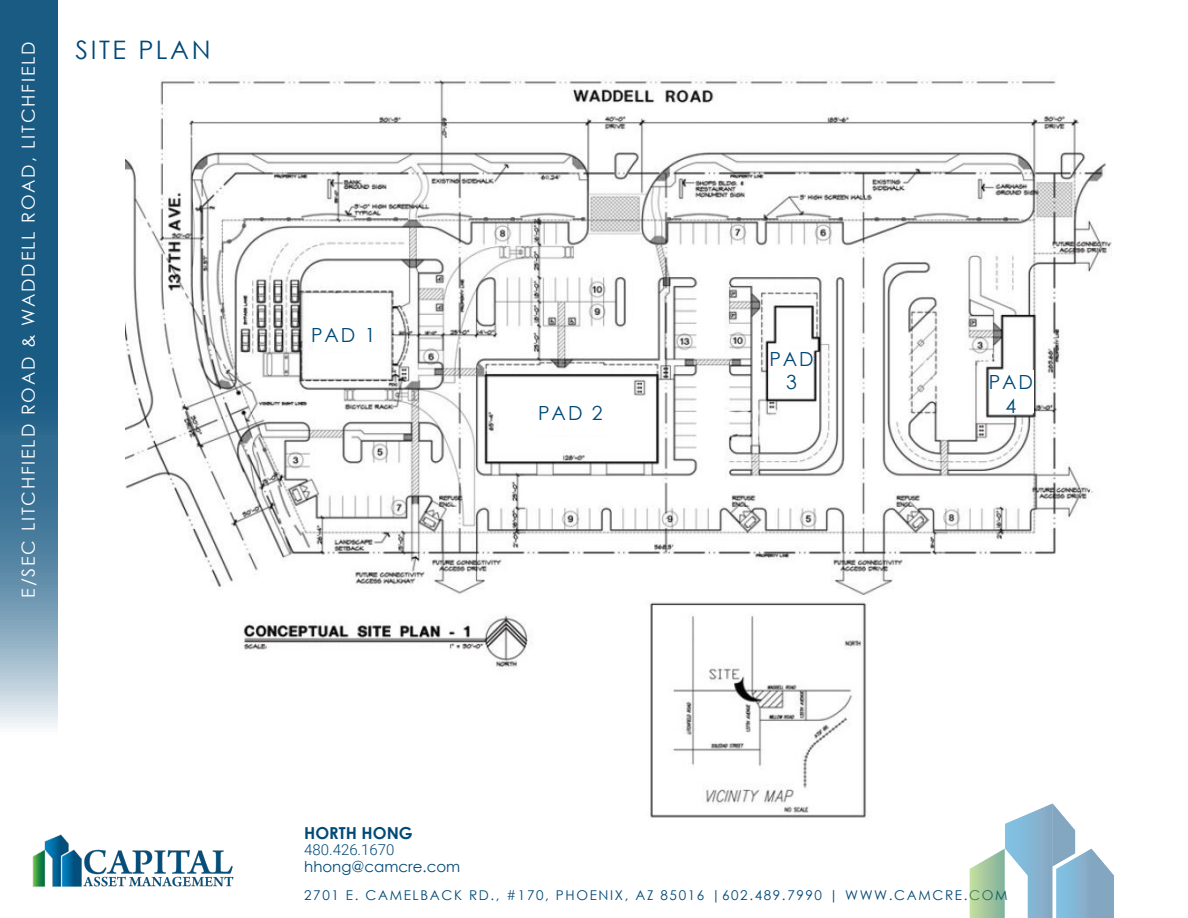
<style>
.page{position:relative;width:1188px;height:918px;background:#fff}
.page>*{position:absolute;margin:0;border:0;box-sizing:border-box;transform-origin:0 0}
.t1{font:25.5px "Century Gothic";letter-spacing:.1em;color:#004977}
.t2{font:19.5px "Century Gothic";letter-spacing:.1em;color:#004977}
.t3{font:18px "Century Gothic";letter-spacing:.1em;color:#fff}
.t4{font:700 16.5px "Century Gothic";color:#004977}
.t5{font:15px "Century Gothic";color:#004977}
.t6{font:300 15px "Roboto";color:#004977}
.t7{font:13.5px "Century Gothic";letter-spacing:.12em;color:#004977}
</style>
<div class="page">
<img style="left:32px;top:834px;width:202px;height:53px">
<svg style="left:0;top:1px;width:58px;height:725px;background:#3d7497"></svg>
<img style="left:969px;top:803px;width:145px;height:115px">
<img style="left:126px;top:75px;width:986px;height:520px">
<div style="left:314px;top:317px;width:70px;height:34px;background:#fff"></div>
<div style="left:522px;top:400px;width:99px;height:35px;background:#fff"></div>
<div style="left:770px;top:350px;width:43px;height:43px;background:#fff"></div>
<div style="left:991px;top:370px;width:42px;height:42px;background:#fff"></div>
<img style="left:243px;top:602px;width:624px;height:216px">
<h3 class="t3" style="left:16px;top:598px;width:558px;rotate:-90deg">E/SEC LITCHFIELD ROAD &amp; WADDELL ROAD, LITCHFIELD</h3>
<p class="t1" style="left:76px;top:32px;width:137px">SITE PLAN</p>
<p class="t2" style="left:311px;top:321px;width:66px">PAD 1</p>
<p class="t2" style="left:538px;top:399px;width:66px">PAD 2</p>
<p class="t4" style="left:304px;top:820px;width:110px">HORTH HONG</p>
<p class="t6" style="left:304px;top:839px;width:92px">480.426.1670</p>
<p class="t5" style="left:304px;top:856px;width:158px">hhong@camcre.com</p>
<p class="t2" style="left:769px;top:345px;width:46px">PAD</p>
<p class="t2" style="left:786px;top:369px;width:12px">3</p>
<p class="t2" style="left:989px;top:369px;width:46px">PAD</p>
<p class="t2" style="left:1005px;top:392px;width:12px">4</p>
<p class="t7" style="left:304px;top:885px;width:705px">2701 E. CAMELBACK RD., #170, PHOENIX, AZ 85016 |602.489.7990 | WWW.CAMCRE.COM</p>
</div>
